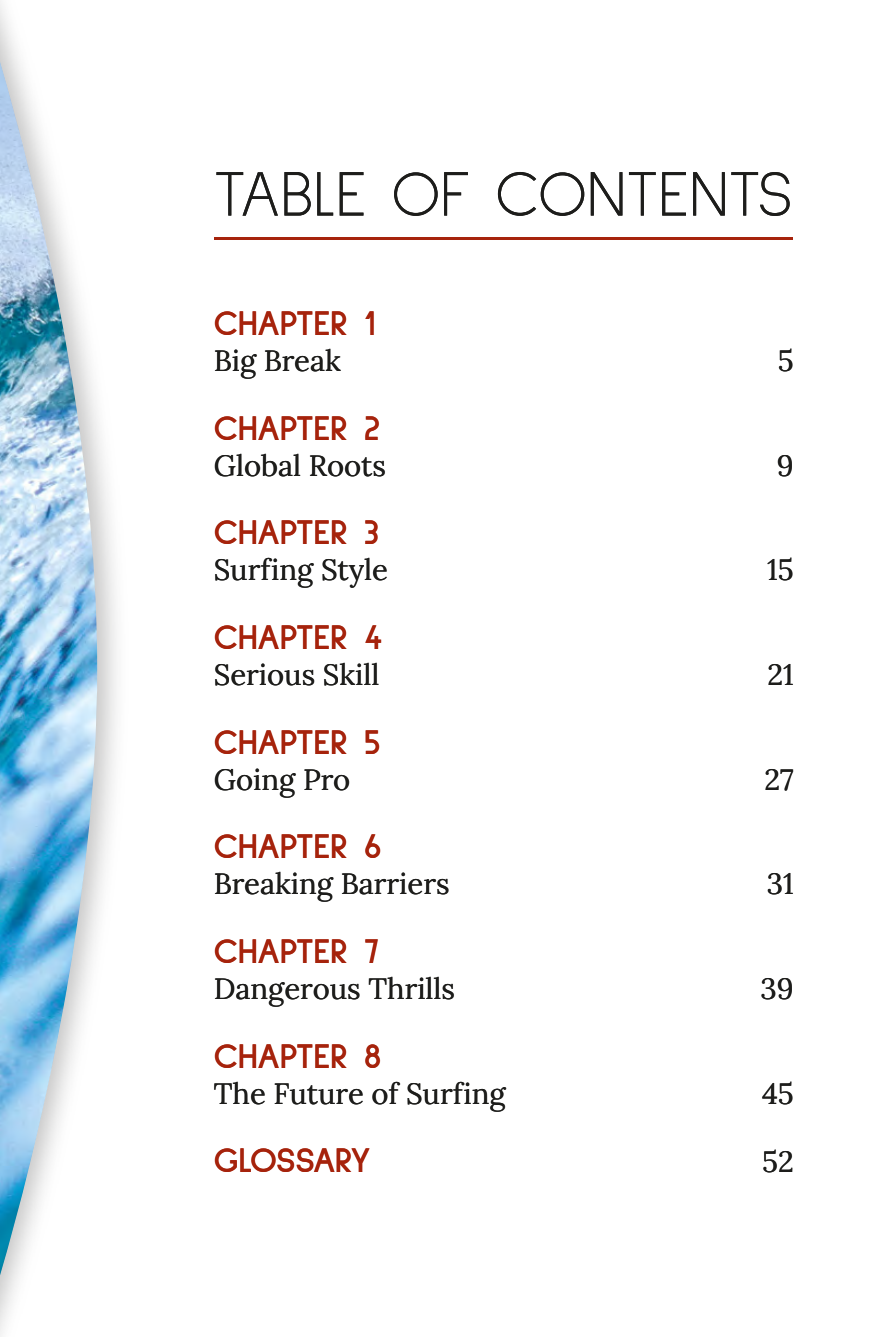
<style>
.page{position:relative;width:891px;height:1337px;background:#fff}
.page>*{position:absolute;margin:0;border:0;box-sizing:border-box;transform-origin:0 0}
.t1{font:300 65.25px "Sulphur Point";letter-spacing:.01em;color:#1d1d1b}
.t2{font:700 36px "Sulphur Point";color:#a6230c}
.t3{font:700 36px "Sulphur Point";letter-spacing:-.02em;color:#a6230c}
.t4{font:29.25px "Lora";color:#1d1d1b}
</style>
<div class="page">
<svg style="left:0;top:0;width:26px;height:1336px"></svg>
<img style="left:0;top:62px;width:97px;height:1213px">
<hr style="left:214px;top:237px;width:578px;height:2px;background:#a6230c">
<h1 class="t1" style="left:214px;top:157px;width:580px">TABLE OF CONTENTS</h1>
<p class="t2" style="left:214px;top:303px;width:163px">CHAPTER 1</p>
<p class="t4" style="left:214px;top:338px;width:129px">Big Break</p>
<p class="t4" style="left:778px;top:338px;width:17px">5</p>
<p class="t2" style="left:214px;top:407px;width:168px">CHAPTER 2</p>
<p class="t4" style="left:214px;top:443px;width:174px">Global Roots</p>
<p class="t4" style="left:777px;top:443px;width:18px">9</p>
<p class="t2" style="left:214px;top:512px;width:167px">CHAPTER 3</p>
<p class="t4" style="left:214px;top:547px;width:176px">Surfing Style</p>
<p class="t4" style="left:767px;top:547px;width:28px">15</p>
<p class="t2" style="left:214px;top:617px;width:170px">CHAPTER 4</p>
<p class="t4" style="left:214px;top:652px;width:167px">Serious Skill</p>
<p class="t4" style="left:767px;top:652px;width:28px">21</p>
<p class="t2" style="left:214px;top:721px;width:168px">CHAPTER 5</p>
<p class="t4" style="left:214px;top:757px;width:138px">Going Pro</p>
<p class="t4" style="left:765px;top:757px;width:31px">27</p>
<p class="t2" style="left:214px;top:826px;width:169px">CHAPTER 6</p>
<p class="t4" style="left:214px;top:861px;width:237px">Breaking Barriers</p>
<p class="t4" style="left:767px;top:861px;width:28px">31</p>
<p class="t2" style="left:214px;top:930px;width:167px">CHAPTER 7</p>
<p class="t4" style="left:214px;top:966px;width:243px">Dangerous Thrills</p>
<p class="t4" style="left:761px;top:966px;width:35px">39</p>
<p class="t2" style="left:214px;top:1035px;width:169px">CHAPTER 8</p>
<p class="t4" style="left:214px;top:1071px;width:293px">The Future of Surfing</p>
<p class="t4" style="left:762px;top:1071px;width:33px">45</p>
<p class="t3" style="left:214px;top:1140px;width:159px">GLOSSARY</p>
<p class="t4" style="left:762px;top:1139px;width:33px">52</p>
</div>
